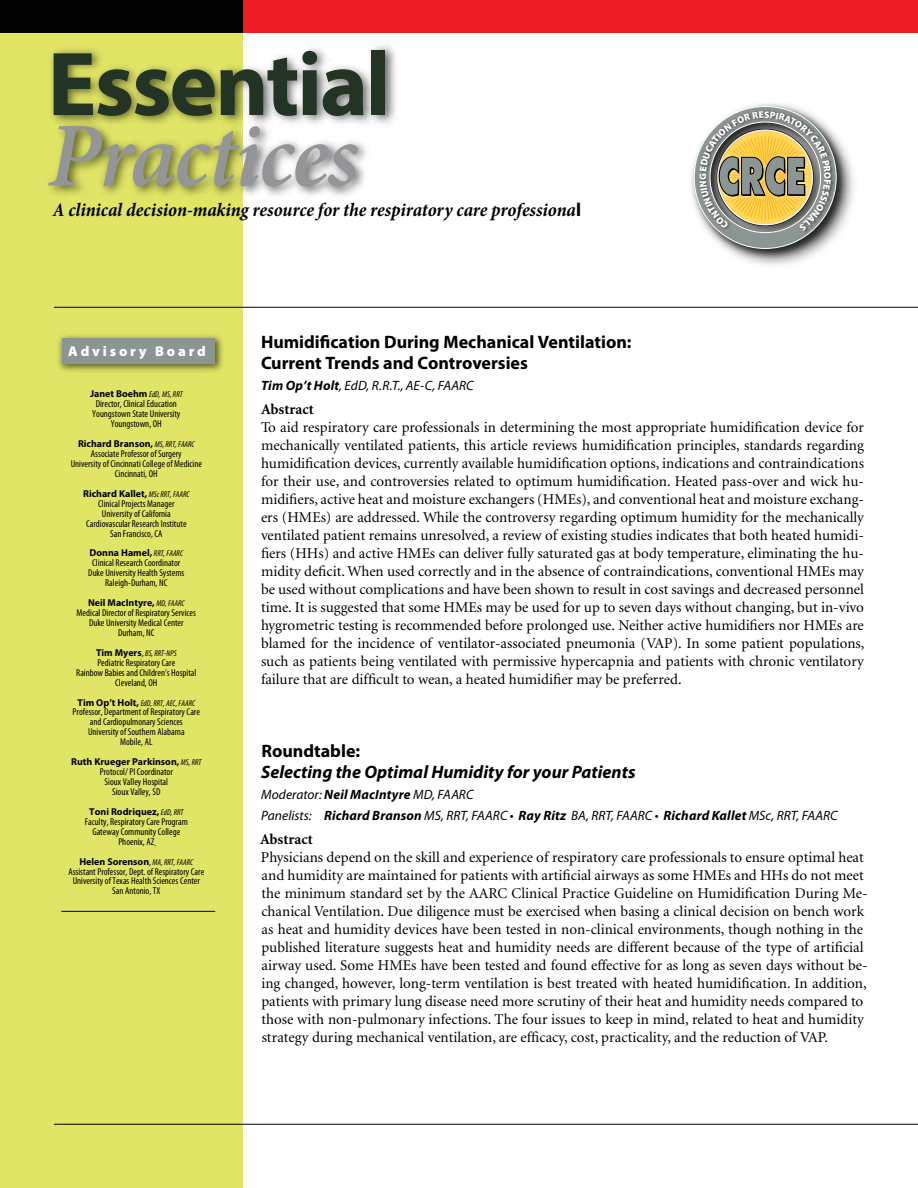
<style>
.page{position:relative;width:918px;height:1188px;background:#fff}
.page>*{position:absolute;margin:0;border:0;box-sizing:border-box;transform-origin:0 0}
.t1{font:700 91.35px "Myriad Pro";letter-spacing:-.025em;color:#233324}
.t2{font:italic 600 91.35px "Minion Pro";letter-spacing:-.025em;color:#939598}
.t3{font:italic 700 condensed 19.35px "Minion Pro";letter-spacing:-.005em;color:#000}
.t4{font:700 18px/21px "Myriad Pro";color:#000}
.t5{font:italic 700 18px "Myriad Pro";color:#000}
.t6{font:15px/18px "Minion";color:#000;text-align:justify}
.t7{font:700 15px "Minion";color:#000}
.t8{font:900 14.25px "Myriad Pro";letter-spacing:.2em;color:#fff}
.t9{font:italic 13.5px/21px "Myriad Pro";color:#000}
.t10{font:condensed 9.9px/9.9px "Myriad Pro";color:#000;text-align:center}
.t11{font:italic condensed 8.55px "Myriad Pro";color:#000}
.s1{font-family:"Franklin Gothic LT";font-weight:600;font-style:normal;font-stretch:normal}
.s2{font-weight:700;font-stretch:normal}
.s3{font-style:italic;font-size:8.55px}
.s4{font-weight:700;font-style:normal;font-stretch:normal;font-size:9.9px}
.s5{font-style:normal;font-size:9.9px}
.s6{font-weight:700}
</style>
<div class="page">
<div style="left:0;top:24px;width:243px;height:1164px;background:#e0e566"></div>
<div style="left:194px;top:0;width:724px;height:33px;background:#ed1d24"></div>
<div style="left:0;top:0;width:243px;height:33px;background:#000"></div>
<div style="left:688px;top:101px;width:172px;height:171px;background:#000;opacity:.75"></div>
<img style="left:690px;top:102px;width:158px;height:158px">
<img style="left:58px;top:335px;width:165px;height:37px">
<div style="left:62px;top:338px;width:153px;height:25px;background:#8b9594"></div>
<hr style="left:61px;top:911px;width:154px;height:1px;background:#000">
<hr style="left:54px;top:307px;width:864px;height:1px;background:#000">
<hr style="left:54px;top:1124px;width:864px;height:1px;background:#000">
<img style="left:50px;top:45px;width:346px;height:151px">
<svg style="left:694px;top:106px;width:143px;height:143px;background:#a7a288"></svg>
<h1 class="t1" style="left:48px;top:25px;width:345px">Essential</h1>
<h1 class="t2" style="left:48px;top:92px;width:313px">Practices</h1>
<p class="t3" style="left:53px;top:196px;width:530px">A clinical decision-making resource for the respiratory care professiona<span class="s1">l</span></p>
<p class="t8" style="left:68px;top:342px;width:139px">Advisory Board</p>
<p class="t10" style="left:90px;top:389px;width:94px"><span class="s2">Janet Boehm</span> <span class="s3">EdD, MS, RRT<br></span>Director, Clinical Education<br>Youngstown State University<br>Youngstown, OH</p>
<p class="t10" style="left:71px;top:439px;width:133px"><span class="s2">Richard Branson,</span> <span class="s3">MS, RRT, FAARC<br></span>Associate Professor of Surgery<br>University of Cincinnati College of Medicine<br>Cincinnati, OH</p>
<p class="t10" style="left:83px;top:488px;width:108px"><span class="s2">Richard Kallet,</span> <span class="s3">MSc RRT, FAARC<br></span>Clinical Projects Manager<br>University of California<br>Cardiovascular Research Institute<br>San Francisco, CA</p>
<p class="t10" style="left:88px;top:548px;width:98px"><span class="s2">Donna Hamel,</span> <span class="s3">RRT, FAARC<br></span>Clinical Research Coordinator<br>Duke University Health Systems<br>Raleigh-Durham, NC</p>
<p class="t10" style="left:77px;top:598px;width:121px"><span class="s2">Neil MacIntyre,</span> <span class="s3">MD, FAARC<br></span>Medical Director of Respiratory Services<br>Duke University Medical Center<br>Durham, NC</p>
<p class="t11" style="left:96px;top:648px;width:82px"><span class="s4">Tim Myers</span><span class="s5">,</span> BS, RRT-NPS</p>
<p class="t10" style="left:76px;top:657px;width:122px">Pediatric Respiratory Care<br>Rainbow Babies and Children’s Hospital<br>Cleveland, OH</p>
<p class="t11" style="left:78px;top:698px;width:119px"><span class="s4">Tim Op’t Holt,</span> EdD, RRT, AEC, FAARC</p>
<p class="t10" style="left:73px;top:707px;width:129px">Professor, Department of Respiratory Care and Cardiopulmonary Sciences<br>University of Southern Alabama<br>Mobile, AL</p>
<p class="t10" style="left:71px;top:757px;width:132px"><span class="s2">Ruth Krueger Parkinson,</span> <span class="s3">MS, RRT<br></span>Protocol/ PI Coordinator<br>Sioux Valley Hospital<br>Sioux Valley, SD</p>
<p class="t10" style="left:85px;top:807px;width:104px"><span class="s2">Toni Rodriquez,</span> <span class="s3">EdD, RRT<br></span>Faculty, Respiratory Care Program<br>Gateway Community College<br>Phoenix, AZ</p>
<p class="t10" style="left:68px;top:856px;width:137px"><span class="s2">Helen Sorenson</span>, <span class="s3">MA, RRT, FAARC </span>Assistant Professor, Dept. of Respiratory Care University of Texas Health Sciences Center San Antonio, TX</p>
<p class="t4" style="left:261px;top:331px;width:372px">Humidification During Mechanical Ventilation:<br>Current Trends and Controversies</p>
<p class="t9" style="left:261px;top:374px;width:214px"><span class="s6">Tim Op’t Holt</span>, EdD, R.R.T., AE-C, FAARC</p>
<p class="t7" style="left:261px;top:401px;width:54px">Abstract</p>
<p class="t6" style="left:261px;top:418px;width:605px">To aid respiratory care professionals in determining the most appropriate humidification device for mechanically ventilated patients, this article reviews humidification principles, standards regarding humidification devices, currently available humidification options, indications and contraindications for their use, and controversies related to optimum humidification. Heated pass-over and wick hu&shy;midifiers, active heat and moisture exchangers (HMEs), and conventional heat and moisture exchang&shy;ers (HMEs) are addressed. While the controversy regarding optimum humidity for the mechanically ventilated patient remains unresolved, a review of existing studies indicates that both heated humidi&shy;fiers (HHs) and active HMEs can deliver fully saturated gas at body temperature, eliminating the hu&shy;midity deficit. When used correctly and in the absence of contraindications, conventional HMEs may be used without complications and have been shown to result in cost savings and decreased personnel time. It is suggested that some HMEs may be used for up to seven days without changing, but in-vivo hygrometric testing is recommended before prolonged use. Neither active humidifiers nor HMEs are blamed for the incidence of ventilator-associated pneumonia (VAP). In some patient populations, such as patients being ventilated with permissive hypercapnia and patients with chronic ventilatory failure that are difficult to wean, a heated humidifier may be preferred.</p>
<p class="t4" style="left:261px;top:739px;width:100px">Roundtable:</p>
<p class="t5" style="left:261px;top:760px;width:376px">Selecting the Optimal Humidity for your Patients</p>
<p class="t9" style="left:261px;top:783px;width:578px">Moderator: <span class="s6">Neil MacIntyre</span> MD, FAARC<br>Panelists: <span class="s6">Richard Branson</span> MS, RRT, FAARC • <span class="s6">Ray Ritz</span> BA, RRT, FAARC • <span class="s6">Richard Kallet</span> MSc, RRT, FAARC</p>
<p class="t7" style="left:260px;top:831px;width:54px">Abstract</p>
<p class="t6" style="left:261px;top:848px;width:608px;text-align:left">Physicians depend on the skill and experience of respiratory care professionals to ensure optimal heat and humidity are maintained for patients with artificial airways as some HMEs and HHs do not meet the minimum standard set by the AARC Clinical Practice Guideline on Humidification During Me&shy;chanical Ventilation. Due diligence must be exercised when basing a clinical decision on bench work as heat and humidity devices have been tested in non-clinical environments, though nothing in the published literature suggests heat and humidity needs are different because of the type of artificial airway used. Some HMEs have been tested and found effective for as long as seven days without be&shy;ing changed, however, long-term ventilation is best treated with heated humidification. In addition, patients with primary lung disease need more scrutiny of their heat and humidity needs compared to those with non-pulmonary infections. The four issues to keep in mind, related to heat and humidity strategy during mechanical ventilation, are efficacy, cost, practicality, and the reduction of VAP.</p>
</div>
